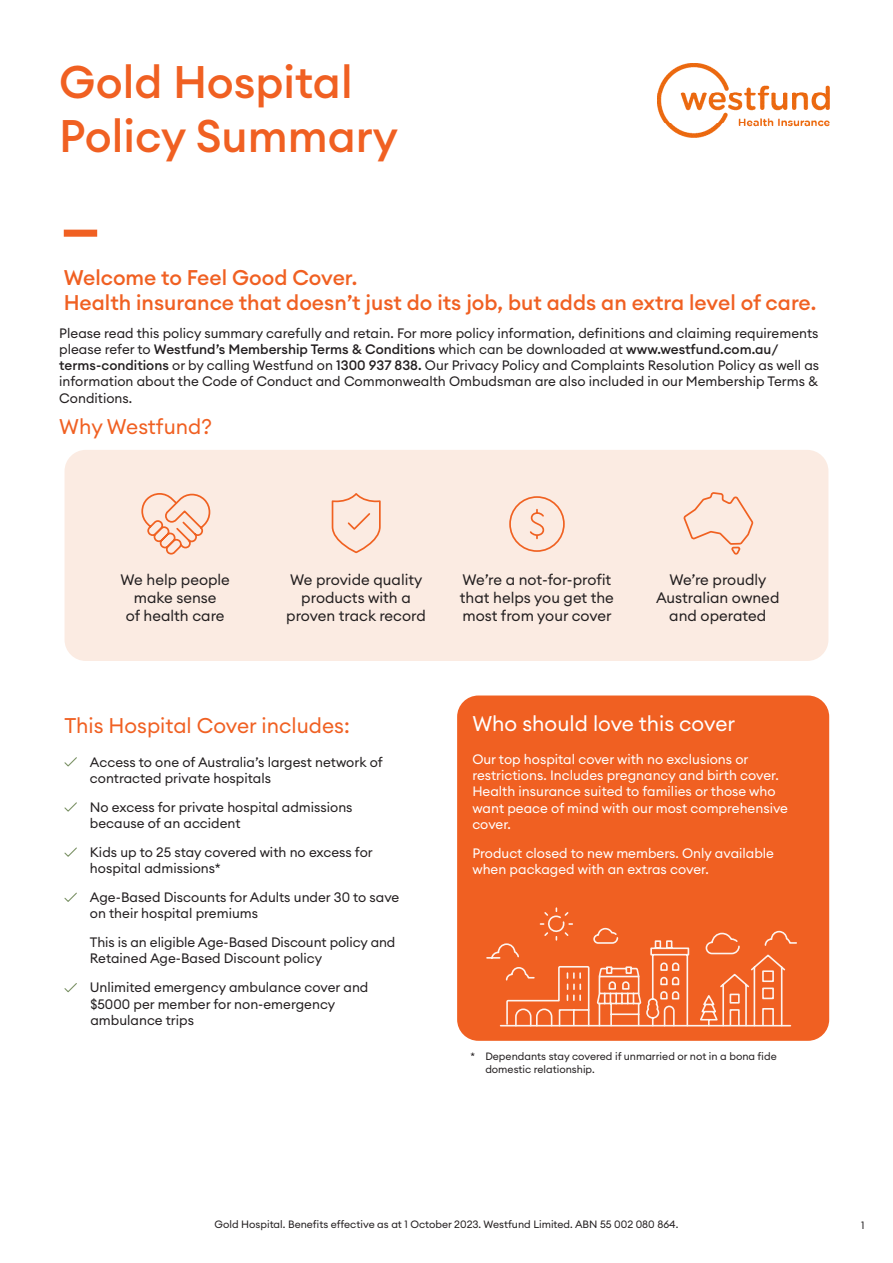
<style>
.page{position:relative;width:893px;height:1263px;background:#fff}
.page>*{position:absolute;margin:0;border:0;box-sizing:border-box;transform-origin:0 0}
.t1{font:500 45px "Euclid Circular A";color:#f06022}
.t2{font:500 21px "Euclid Circular A";color:#f06022}
.t3{font:21px "Euclid Circular A";color:#f06022}
.t4{font:21px "Euclid Circular A";color:#fff}
.Large_Body_18pt{font:15px/17.7px "Euclid Circular A";color:#231f20;text-align:center}
.t5{font:13.5px/16.2px "Euclid Circular A";color:#231f20}
.t6{font:13.5px/16.2px "Euclid Circular A";color:#fff}
.t7{font:10.5px/12.6px "Euclid Circular A";color:#231f20}
.s1{font-weight:500}
</style>
<div class="page">
<div style="left:457px;top:695px;width:372px;height:346px;background:#f06022;border-radius:21px"></div>
<div style="left:64px;top:230px;width:33px;height:7px;background:#f06022"></div>
<svg style="left:486px;top:907px;width:311px;height:120px"></svg>
<hr style="left:501px;top:1025px;width:289px;height:1px;background:#fdf3ee">
<div style="left:65px;top:450px;width:763px;height:211px;background:#fbebe2;border-radius:21px"></div>
<svg style="left:141px;top:493px;width:70px;height:62px"></svg>
<svg style="left:331px;top:493px;width:50px;height:61px"></svg>
<svg style="left:530px;top:509px;width:15px;height:31px"></svg>
<div style="left:509px;top:496px;width:56px;height:56px;border:2px solid #f06121;border-radius:50%"></div>
<svg style="left:683px;top:492px;width:71px;height:63px"></svg>
<img style="left:658px;top:64px;width:171px;height:73px">
<svg style="left:64px;top:757px;width:13px;height:10px"></svg>
<svg style="left:64px;top:802px;width:13px;height:10px"></svg>
<svg style="left:64px;top:847px;width:13px;height:10px"></svg>
<svg style="left:64px;top:892px;width:13px;height:10px"></svg>
<svg style="left:64px;top:983px;width:13px;height:10px"></svg>
<p class="t1" style="left:59px;top:53px;width:295px">Gold Hospital</p>
<p class="t1" style="left:59px;top:107px;width:340px">Policy Summary</p>
<p class="t2" style="left:64px;top:264px;width:295px">Welcome to Feel Good Cover.</p>
<p class="t2" style="left:64px;top:289px;width:754px">Health insurance that doesn’t just do its job, but adds an extra level of care.</p>
<p class="t5" style="left:59px;top:325px;width:761px">Please read this policy summary carefully and retain. For more policy information, definitions and claiming requirements please refer to <span class="s1">Westfund’s Membership Terms &amp; Conditions</span> which can be downloaded at <span class="s1">www.westfund.com.au/ terms-conditions</span> or by calling Westfund on <span class="s1">1300 937 838.</span> Our Privacy Policy and Complaints Resolution Policy as well as information about the Code of Conduct and Commonwealth Ombudsman are also included in our Membership Terms &amp; Conditions.</p>
<p class="t3" style="left:59px;top:413px;width:154px">Why Westfund?</p>
<p class="Large_Body_18pt" style="left:120px;top:571px;width:111px">We help people make sense<br>of health care</p>
<p class="Large_Body_18pt" style="left:286px;top:571px;width:141px">We provide quality products with a proven track record</p>
<p class="Large_Body_18pt" style="left:656px;top:571px;width:125px">We’re proudly<br>Australian owned and operated</p>
<p class="Large_Body_18pt" style="left:460px;top:571px;width:156px;text-align:left">We’re a not-for-profit that helps you get the most from your cover</p>
<p class="t3" style="left:64px;top:712px;width:287px">This Hospital Cover includes:</p>
<p class="t5" style="left:90px;top:753px;width:294px">Access to one of Australia’s largest network of contracted private hospitals</p>
<p class="t5" style="left:90px;top:799px;width:264px">No excess for private hospital admissions because of an accident</p>
<p class="t5" style="left:90px;top:844px;width:284px">Kids up to 25 stay covered with no excess for hospital admissions*</p>
<p class="t5" style="left:90px;top:889px;width:311px">Age-Based Discounts for Adults under 30 to save on their hospital premiums</p>
<p class="t5" style="left:90px;top:934px;width:307px">This is an eligible Age-Based Discount policy and<br>Retained Age-Based Discount policy</p>
<p class="t5" style="left:90px;top:979px;width:280px">Unlimited emergency ambulance cover and $5000 per member for non-emergency</p>
<p class="t5" style="left:90px;top:1012px;width:105px">ambulance trips</p>
<p class="t4" style="left:472px;top:710px;width:264px">Who should love this cover</p>
<p class="t6" style="left:472px;top:751px;width:317px">Our top hospital cover with no exclusions or restrictions. Includes pregnancy and birth cover.<br>Health insurance suited to families or those who want peace of mind with our most comprehensive cover.</p>
<p class="t6" style="left:472px;top:845px;width:303px">Product closed to new members. Only available when packaged with an extras cover.</p>
<p class="t7" style="left:485px;top:1050px;width:293px;text-indent:-15px">* Dependants stay covered if unmarried or not in a bona fide domestic relationship.</p>
<p class="t7" style="left:215px;top:1218px;width:465px">Gold Hospital. Benefits effective as at 1 October 2023. Westfund Limited. ABN 55 002 080 864.</p>
<p class="t7" style="left:861px;top:1219px;width:5px">1</p>
</div>
